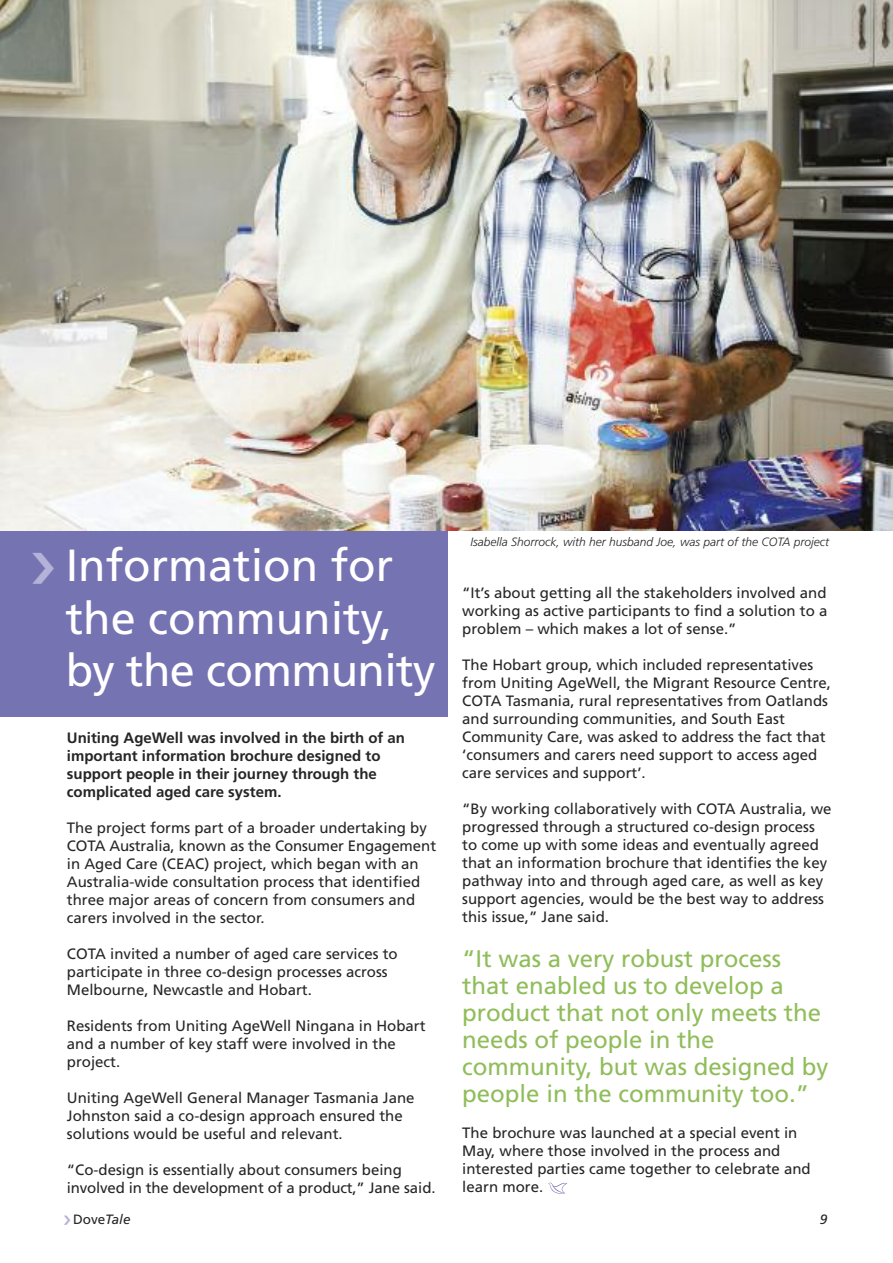
<style>
.page{position:relative;width:893px;height:1263px;background:#fff}
.page>*{position:absolute;margin:0;border:0;box-sizing:border-box;transform-origin:0 0}
.t1{font:45px/52.5px "Frutiger LT Std";color:#fff}
.t2{font:24px/27px "Frutiger LT Std";color:#90bd5a}
.t3{font:15px/18px "Frutiger LT Std";color:#272627}
.t4{font:700 15px/18px "Frutiger LT Std";color:#272627}
.t5{font:13.5px "Frutiger LT Std";color:#272627}
.t6{font:italic 13.5px "Frutiger LT Std";color:#272627}
.t7{font:italic 300 12px "Frutiger LT Std";color:#272627}
.s1{font-style:italic}
</style>
<div class="page">
<div style="left:0;top:531px;width:447px;height:185px;background:#7673b3"></div>
<img style="left:0;top:0;width:893px;height:531px">
<svg style="left:548px;top:1183px;width:19px;height:11px"></svg>
<h1 class="t1" style="left:66px;top:543px;width:371px">Information for the community, by the community</h1>
<p class="t4" style="left:67px;top:730px;width:340px">Uniting AgeWell was involved in the birth of an important information brochure designed to support people in their journey through the complicated aged care system.</p>
<p class="t3" style="left:67px;top:820px;width:371px">The project forms part of a broader undertaking by COTA Australia, known as the Consumer Engagement in Aged Care (CEAC) project, which began with an Australia-wide consultation process that identified three major areas of concern from consumers and carers involved in the sector.</p>
<p class="t3" style="left:67px;top:946px;width:332px">COTA invited a number of aged care services to participate in three co-design processes across<br>Melbourne, Newcastle and Hobart.</p>
<p class="t3" style="left:67px;top:1018px;width:360px">Residents from Uniting AgeWell Ningana in Hobart and a number of key staff were involved in the project.</p>
<p class="t3" style="left:67px;top:1090px;width:349px">Uniting AgeWell General Manager Tasmania Jane<br>Johnston said a co-design approach ensured the solutions would be useful and relevant.</p>
<p class="t3" style="left:67px;top:1162px;width:370px">“Co-design is essentially about consumers being involved in the development of a product,” Jane said.</p>
<p class="t7" style="left:471px;top:536px;width:360px">Isabella Shorrock, with her husband Joe, was part of the COTA project</p>
<p class="t3" style="left:462px;top:585px;width:367px;text-align:justify">“It’s about getting all the stakeholders involved and working as active participants to find a solution to a problem – which makes a lot of sense.”</p>
<p class="t3" style="left:462px;top:657px;width:370px">The Hobart group, which included representatives from Uniting AgeWell, the Migrant Resource Centre, COTA Tasmania, rural representatives from Oatlands and surrounding communities, and South East Community Care, was asked to address the fact that ‘consumers and carers need support to access aged care services and support’.</p>
<p class="t3" style="left:462px;top:801px;width:371px">“By working collaboratively with COTA Australia, we progressed through a structured co-design process to come up with some ideas and eventually agreed that an information brochure that identifies the key pathway into and through aged care, as well as key support agencies, would be the best way to address this issue,” Jane said.</p>
<h2 class="t2" style="left:462px;top:947px;width:368px">“It was a very robust process that enabled us to develop a product that not only meets the needs of people in the community, but was designed by people in the community too.”</h2>
<p class="t3" style="left:462px;top:1125px;width:350px">The brochure was launched at a special event in May, where those involved in the process and interested parties came together to celebrate and learn more.</p>
<p class="t5" style="left:73px;top:1213px;width:59px">Dove<span class="s1">Tale</span></p>
<p class="t6" style="left:820px;top:1213px;width:9px">9</p>
</div>
